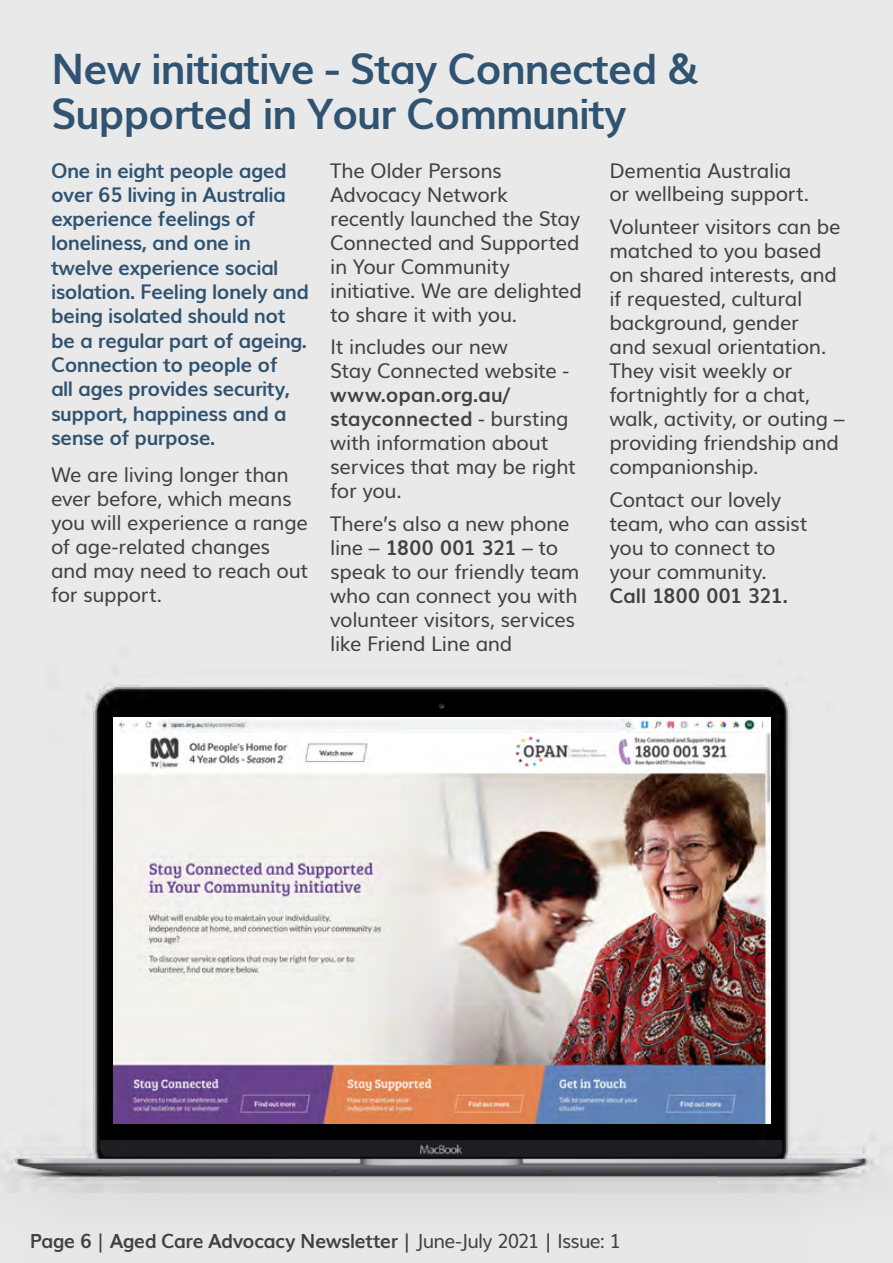
<style>
.page{position:relative;width:893px;height:1263px;background:#e9e9ea}
.page>*{position:absolute;margin:0;border:0;box-sizing:border-box;transform-origin:0 0}
.t1{font:700 42px/45px "Muli";letter-spacing:-.03em;color:#2f5370}
.t2{font:20.25px/24px "Muli";letter-spacing:-.015em;color:#414042}
.t3{font:700 20.25px/24.3px "Muli";letter-spacing:-.025em;color:#2f5370}
.t4{font:700 20.25px "Muli";letter-spacing:-.025em;color:#414042}
.t5{font:700 19.5px "Muli";letter-spacing:-.025em;color:#414042}
.s1{font-weight:700}
.s2{font-weight:400}
</style>
<div class="page">
<img style="left:0;top:683px;width:876px;height:514px">
<img style="left:114px;top:717px;width:656px;height:406px">
<h1 class="t1" style="left:51px;top:44px;width:650px">New initiative - Stay Connected &amp;<br>Supported in Your Community</h1>
<p class="t3" style="left:51px;top:157px;width:260px">One in eight people aged over 65 living in Australia experience feelings of loneliness, and one in twelve experience social isolation. Feeling lonely and being isolated should not be a regular part of ageing.<br>Connection to people of<br>all ages provides security, support, happiness and a sense of purpose.</p>
<p class="t2" style="left:51px;top:461px;width:259px">We are living longer than ever before, which means you will experience a range of age-related changes and may need to reach out for support.</p>
<p class="t2" style="left:330px;top:157px;width:253px">The Older Persons<br>Advocacy Network recently launched the Stay<br>Connected and Supported in Your Community initiative. We are delighted to share it with you.</p>
<p class="t2" style="left:330px;top:333px;width:241px">It includes our new<br>Stay Connected website -</p>
<p class="t2" style="left:330px;top:381px;width:247px"><span class="s1">www.opan.org.au/ stayconnected</span> - bursting with information about services that may be right for you.</p>
<p class="t2" style="left:330px;top:510px;width:251px">There’s also a new phone line – <span class="s1">1800 001 321</span> – to speak to our friendly team who can connect you with volunteer visitors, services like Friend Line and</p>
<p class="t2" style="left:609px;top:157px;width:201px">Dementia Australia or wellbeing support.</p>
<p class="t2" style="left:609px;top:213px;width:237px">Volunteer visitors can be matched to you based on shared interests, and if requested, cultural background, gender<br>and sexual orientation.<br>They visit weekly or fortnightly for a chat, walk, activity, or outing – providing friendship and companionship.</p>
<p class="t2" style="left:609px;top:486px;width:200px">Contact our lovely team, who can assist you to connect to your community.</p>
<p class="t4" style="left:609px;top:579px;width:180px">Call 1800 001 321.</p>
<p class="t5" style="left:30px;top:1226px;width:593px">Page 6 <span class="s2">|</span> Aged Care Advocacy Newsletter <span class="s2">| June-July 2021 | Issue: 1</span></p>
</div>
